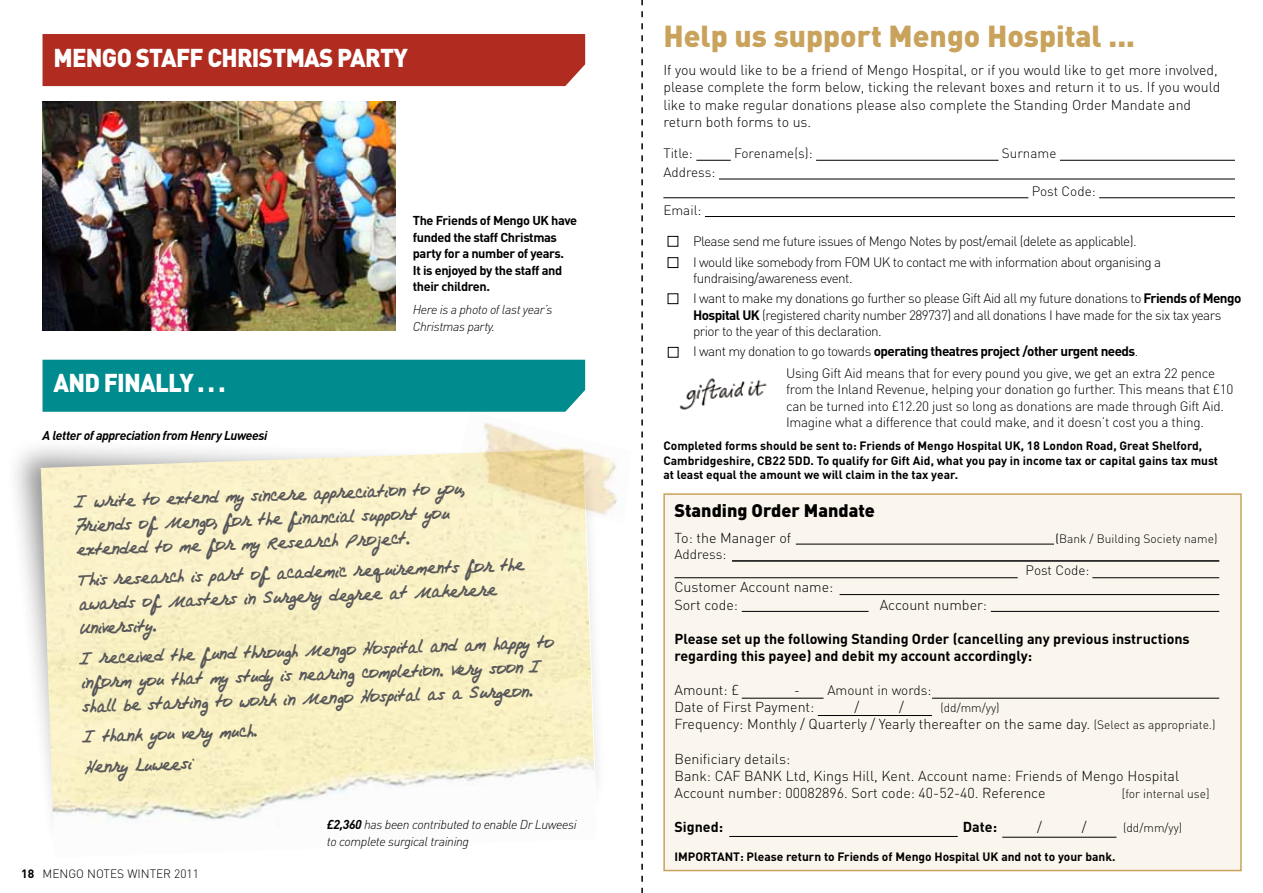
<style>
.page{position:relative;width:1263px;height:893px;background:#fff}
.page>*{position:absolute;margin:0;border:0;box-sizing:border-box;transform-origin:0 0}
.t1{font:900 30px "DIN Pro";color:#c9a25c}
.t2{font:900 25.5px "DIN Pro";letter-spacing:-.03em;color:#fff;scale:.94 1}
.t3{font:21px/24px "FGCJ";color:#58585a}
.t4{font:900 18px "DIN Pro";color:#000}
.t5{font:300 14.25px/17.1px "DIN Pro";color:#000}
.t6{font:700 14.25px/17.1px "DIN Pro";color:#000}
.t7{font:300 13.5px/20.4px "DIN Pro";letter-spacing:-.04em;color:#000}
.t8{font:300 13.5px/16.2px "DIN Pro";letter-spacing:-.02em;color:#000}
.t9{font:300 13.5px "DIN Pro";color:#000}
.t10{font:700 13.5px "DIN Pro";letter-spacing:-.04em;color:#000}
.t11{font:700 12.75px/16.5px "DIN Pro";letter-spacing:-.03em;color:#000}
.t12{font:italic 300 12.75px/16.5px "DIN Pro";letter-spacing:-.03em;color:#000}
.t13{font:italic 700 12.75px "DIN Pro";letter-spacing:-.03em;color:#000}
.t14{font:700 12px/14.4px "DIN Pro";color:#000}
.t15{font:300 12px "DIN Pro";color:#000}
.s1{font-weight:700}
.s2{font-weight:300}
.s3{font-weight:400}
.s4{font-size:12px}
</style>
<div class="page">
<div style="left:3px;top:435px;width:601px;height:419px;background:#000;opacity:.45"></div>
<img style="left:41px;top:449px;width:556px;height:405px">
<div style="left:663px;top:493px;width:579px;height:378px;background:#faf5ed;border:2px solid #c9a25c"></div>
<hr style="left:696px;top:160px;width:35px;height:1px;background:#000">
<hr style="left:816px;top:160px;width:182px;height:1px;background:#000">
<hr style="left:1060px;top:160px;width:192px;height:1px;background:#000">
<hr style="left:719px;top:179px;width:516px;height:1px;background:#000">
<hr style="left:663px;top:197px;width:365px;height:1px;background:#000">
<hr style="left:1099px;top:197px;width:138px;height:1px;background:#000">
<hr style="left:705px;top:216px;width:530px;height:1px;background:#000">
<img style="left:679px;top:378px;width:88px;height:32px">
<div style="left:668px;top:236px;width:10px;height:11px;border:1px solid #000"></div>
<div style="left:668px;top:257px;width:10px;height:11px;border:1px solid #000"></div>
<div style="left:668px;top:293px;width:10px;height:11px;border:1px solid #000"></div>
<div style="left:1235px;top:151px;width:28px;height:114px;background:#fff"></div>
<div style="left:668px;top:347px;width:10px;height:11px;border:1px solid #000"></div>
<hr style="left:796px;top:544px;width:258px;height:1px;background:#000">
<hr style="left:732px;top:561px;width:487px;height:1px;background:#000">
<hr style="left:674px;top:577px;width:344px;height:1px;background:#000">
<hr style="left:839px;top:594px;width:380px;height:1px;background:#000">
<hr style="left:742px;top:611px;width:127px;height:1px;background:#000">
<hr style="left:742px;top:698px;width:81px;height:1px;background:#000">
<hr style="left:729px;top:836px;width:229px;height:1px;background:#000">
<hr style="left:1002px;top:837px;width:114px;height:1px;background:#000">
<hr style="left:932px;top:698px;width:287px;height:1px;background:#000">
<hr style="left:818px;top:715px;width:114px;height:1px;background:#000">
<hr style="left:991px;top:611px;width:228px;height:1px;background:#000">
<hr style="left:1092px;top:577px;width:127px;height:1px;background:#000">
<svg style="left:641px;top:0;width:2px;height:893px"></svg>
<img style="left:43px;top:102px;width:352px;height:229px">
<div style="left:43px;top:360px;width:542px;height:52px;background:#008b8e"></div>
<div style="left:43px;top:34px;width:542px;height:52px;background:#b12c20"></div>
<img style="left:453px;top:423px;width:164px;height:101px">
<h2 class="t2" style="left:53px;top:40px;width:18px">men</h2>
<h2 class="t2" style="left:102px;top:40px;width:79px">go STAFF</h2>
<h2 class="t2" style="left:208px;top:40px;width:215px">CH RISTMAS PARTY</h2>
<h2 class="t2" style="left:53px;top:366px;width:184px">and finally . . .</h2>
<p class="t13" style="left:43px;top:427px;width:226px">A letter of appreciation from Henry Luweesi</p>
<p class="t11" style="left:413px;top:212px;width:166px">The Friends of Mengo UK have funded the staff Christmas party for a number of years.<br>It is enjoyed by the staff and their children.</p>
<p class="t12" style="left:413px;top:301px;width:141px">Here is a photo of last year’s<br>Christmas party.</p>
<h3 class="t3" style="left:75px;top:488px;width:391px;rotate:-2deg">I write to extend my sincere appreciation to you,<br>Friends of Mengo, for the financial support you extended to me for my Research Project.</h3>
<h3 class="t3" style="left:78px;top:566px;width:448px;rotate:-2deg">This research is part of academic requirements for the awards of Masters in Surgery degree at Makerere<br>University.</h3>
<h3 class="t3" style="left:80px;top:645px;width:475px;rotate:-2deg">I received the fund through Mengo Hospital and am happy to inform you that my study is nearing completion. Very soon I shall be starting to work in Mengo Hospital as a Surgeon.</h3>
<h3 class="t3" style="left:83px;top:720px;width:176px;line-height:30.5px;rotate:-2deg">I thank you very much.<br>Henry Luweesi</h3>
<p class="t12" style="left:327px;top:816px;width:251px"><span class="s1">£2,360</span> has been contributed to enable Dr Luweesi to complete surgical training</p>
<p class="t15" style="left:21px;top:866px;width:179px"><span class="s1">18</span> MENGO NOTES WINTER 2011</p>
<h1 class="t1" style="left:663px;top:16px;width:473px">Help us support Mengo Hospital ...</h1>
<p class="t5" style="left:663px;top:61px;width:558px">If you would like to be a friend of Mengo Hospital, or if you would like to get more involved, please complete the form below, ticking the relevant boxes and return it to us. If you would like to make regular donations please also complete the Standing Order Mandate and return both forms to us.</p>
<p class="t7" style="left:663px;top:143px;width:31px">Title:</p>
<p class="t9" style="left:734px;top:145px;width:80px">Forename(s):</p>
<p class="t9" style="left:1002px;top:145px;width:56px">Surname</p>
<p class="t9" style="left:663px;top:164px;width:54px">Address:</p>
<p class="t9" style="left:1032px;top:183px;width:65px">Post Code:</p>
<p class="t7" style="left:663px;top:199px;width:40px">Email:</p>
<p class="t7" style="left:693px;top:231px;width:469px">Please send me future issues of Mengo Notes by post/email (delete as applicable).<br>I would like somebody from FOM UK to contact me with information about organising a</p>
<p class="t7" style="left:693px;top:268px;width:550px">fundraising/awareness event.<br>I want to make my donations go further so please Gift Aid all my future donations to <span class="s1">Friends of Mengo</span></p>
<p class="t7" style="left:693px;top:306px;width:530px;line-height:16.2px"><span class="s1">Hospital UK</span> (registered charity number 289737) and all donations I have made for the six tax years prior to the year of this declaration.</p>
<p class="t10" style="left:693px;top:342px;width:447px"><span class="s2">I want my donation to go towards</span> operating theatres project /other urgent needs<span class="s2">.</span></p>
<p class="t8" style="left:786px;top:365px;width:449px">Using Gift Aid means that for every pound you give, we get an extra 22 pence from the Inland Revenue, helping your donation go further. This means that £10 can be turned into £12.20 just so long as donations are made through Gift Aid.<br>Imagine what a difference that could make, and it doesn’t cost you a thing.</p>
<p class="t14" style="left:663px;top:438px;width:556px">Completed forms should be sent to: Friends of Mengo Hospital UK, 18 London Road, Great Shelford,<br>Cambridgeshire, CB22 5DD. To qualify for Gift Aid, what you pay in income tax or capital gains tax must at least equal the amount we will claim in the tax year.</p>
<p class="t4" style="left:674px;top:499px;width:202px">Standing Order Mandate</p>
<p class="t5" style="left:674px;top:529px;width:118px">To: the Manager of</p>
<p class="t15" style="left:1056px;top:531px;width:163px"><span class="s3">(</span>Bank / Building Society name)</p>
<p class="t9" style="left:674px;top:546px;width:54px">Address:</p>
<p class="t9" style="left:1025px;top:562px;width:65px">Post Code:</p>
<p class="t5" style="left:674px;top:579px;width:160px">Customer Account name:<br>Sort code:</p>
<p class="t5" style="left:880px;top:596px;width:109px">Account number:</p>
<p class="t6" style="left:674px;top:630px;width:517px">Please set up the following Standing Order (cancelling any previous instructions regarding this payee) and debit my account accordingly:</p>
<p class="t5" style="left:674px;top:681px;width:66px">Amount: £</p>
<p class="t9" style="left:794px;top:682px;width:139px">- Amount in words:</p>
<p class="t5" style="left:674px;top:698px;width:141px">Date of First Payment:</p>
<p class="t5" style="left:854px;top:698px;width:6px">/</p>
<p class="t5" style="left:899px;top:698px;width:6px">/</p>
<p class="t15" style="left:940px;top:700px;width:61px">(dd/mm/yy)</p>
<p class="t5" style="left:674px;top:715px;width:543px">Frequency: Monthly / Quarterly / Yearly thereafter on the same day. <span class="s4">(Select as appropriate.)</span></p>
<p class="t5" style="left:674px;top:750px;width:506px">Benificiary details:<br>Bank: CAF BANK Ltd, Kings Hill, Kent. Account name: Friends of Mengo Hospital<br>Account number: 00082896. Sort code: 40-52-40. Reference</p>
<p class="t15" style="left:1122px;top:786px;width:89px">[for internal use]</p>
<p class="t6" style="left:674px;top:818px;width:50px">Signed:</p>
<p class="t6" style="left:963px;top:818px;width:36px">Date:</p>
<p class="t5" style="left:1037px;top:818px;width:6px">/</p>
<p class="t5" style="left:1082px;top:818px;width:6px">/</p>
<p class="t15" style="left:1123px;top:820px;width:61px">(dd/mm/yy)</p>
<p class="t14" style="left:674px;top:849px;width:443px">IMPORTANT: Please return to Friends of Mengo Hospital UK and not to your bank.</p>
</div>
